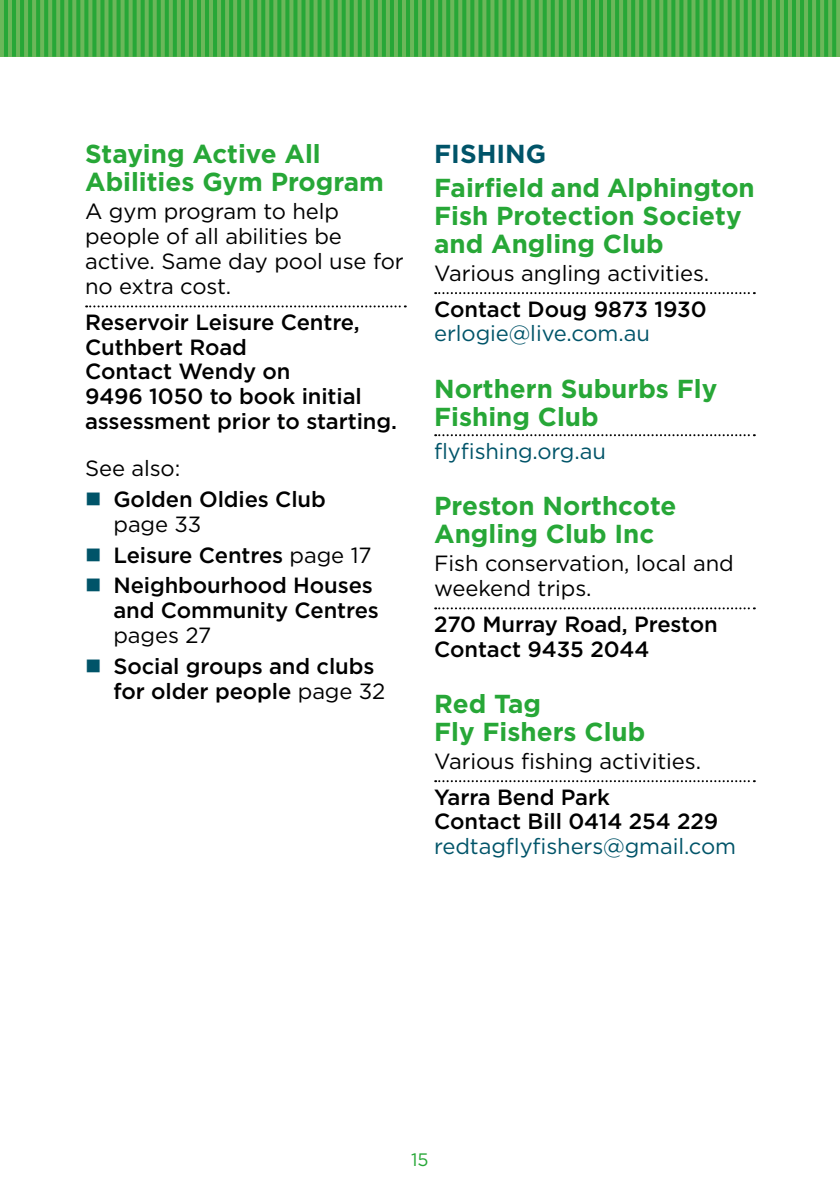
<style>
.page{position:relative;width:840px;height:1191px;background:#fff}
.page>*{position:absolute;margin:0;border:0;box-sizing:border-box;transform-origin:0 0}
.t1{font:700 26px/28px "Gotham";color:#27a737}
.t2{font:700 26px "Gotham";color:#005469}
.t3{font:500 22px/24.6px "Gotham";letter-spacing:-.005em;color:#000}
.t4{font:22px/25px "Gotham";letter-spacing:-.005em;color:#000}
.t5{font:22px "Gotham";letter-spacing:-.005em;color:#005469}
.t6{font:18px "Gotham";color:#27a737}
.s1{font-weight:400}
</style>
<div class="page">
<svg style="left:4px;top:0;width:835px;height:57px"></svg>
<svg style="left:86px;top:305px;width:319px;height:2px"></svg>
<svg style="left:435px;top:292px;width:319px;height:2px"></svg>
<svg style="left:435px;top:434px;width:319px;height:2px"></svg>
<svg style="left:435px;top:607px;width:319px;height:2px"></svg>
<svg style="left:435px;top:780px;width:319px;height:2px"></svg>
<p class="t1" style="left:85px;top:139px;width:300px">Staying Active All<br>Abilities Gym Program</p>
<p class="t4" style="left:85px;top:198px;width:320px">A gym program to help people of all abilities be active. Same day pool use for no extra cost.</p>
<p class="t3" style="left:85px;top:309px;width:313px">Reservoir Leisure Centre,<br>Cuthbert Road<br>Contact Wendy on<br>9496 1050 to book initial assessment prior to starting.</p>
<p class="t4" style="left:85px;top:455px;width:97px">See also:</p>
<p class="t3" style="left:113px;top:486px;width:214px">Golden Oldies Club</p>
<p class="t3" style="left:113px;top:508px;width:261px;line-height:30.6px"><span class="s1">page 33<br></span>Leisure Centres <span class="s1">page 17<br></span>Neighbourhood Houses</p>
<p class="t3" style="left:113px;top:597px;width:267px">and Community Centres</p>
<p class="t4" style="left:113px;top:622px;width:99px">pages 27</p>
<p class="t3" style="left:113px;top:653px;width:273px">Social groups and clubs for older people <span class="s1">page 32</span></p>
<p class="t2" style="left:434px;top:139px;width:113px">FISHING</p>
<p class="t1" style="left:434px;top:173px;width:322px">Fairfield and Alphington<br>Fish Protection Society and Angling Club</p>
<p class="t4" style="left:434px;top:260px;width:276px">Various angling activities.</p>
<p class="t3" style="left:434px;top:296px;width:274px">Contact Doug 9873 1930</p>
<p class="t5" style="left:434px;top:321px;width:217px">erlogie@live.com.au</p>
<p class="t1" style="left:434px;top:374px;width:284px">Northern Suburbs Fly<br>Fishing Club</p>
<p class="t5" style="left:434px;top:439px;width:173px">flyfishing.org.au</p>
<p class="t1" style="left:434px;top:491px;width:243px">Preston Northcote<br>Angling Club Inc</p>
<p class="t4" style="left:434px;top:550px;width:301px">Fish conservation, local and weekend trips.</p>
<p class="t3" style="left:434px;top:611px;width:285px">270 Murray Road, Preston<br>Contact 9435 2044</p>
<p class="t1" style="left:434px;top:689px;width:212px">Red Tag<br>Fly Fishers Club</p>
<p class="t4" style="left:434px;top:748px;width:268px">Various fishing activities.</p>
<p class="t3" style="left:434px;top:784px;width:285px">Yarra Bend Park<br>Contact Bill 0414 254 229</p>
<p class="t5" style="left:434px;top:834px;width:303px">redtagflyfishers@gmail.com</p>
<p class="t6" style="left:411px;top:1150px;width:19px">15</p>
</div>
